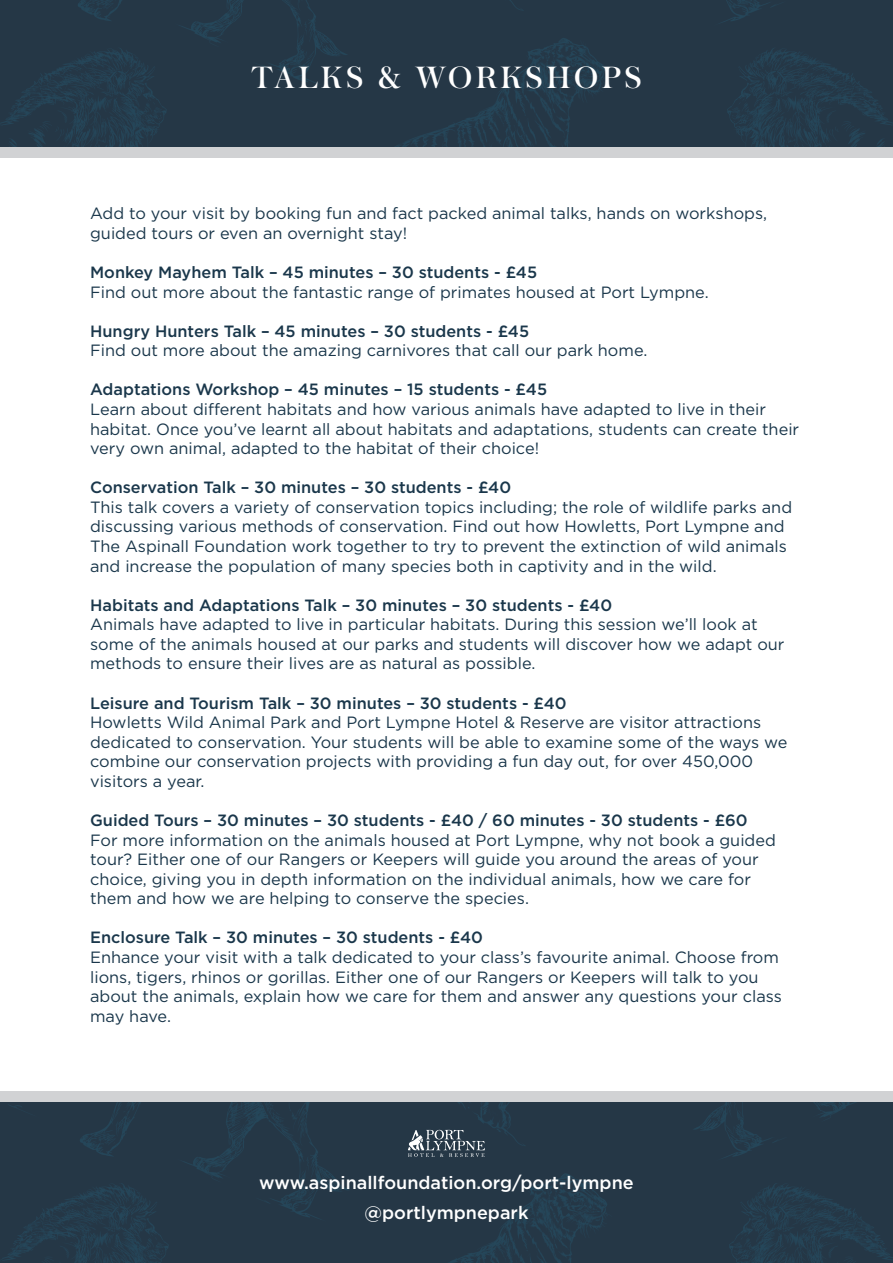
<style>
.page{position:relative;width:893px;height:1263px;background:#fff}
.page>*{position:absolute;margin:0;border:0;box-sizing:border-box;transform-origin:0 0}
.t1{font:32.4px "Austin";letter-spacing:.1em;color:#fff;scale:1.11 1}
.t2{font:500 18px "Gotham";color:#fff}
.t3{font:16.35px/19.5px "Gotham";color:#1a374b}
.t4{font:500 16.35px "Gotham";color:#1a374b}
</style>
<div class="page">
<img style="left:0;top:0;width:893px;height:148px">
<div style="left:0;top:148px;width:893px;height:10px;background:#d1d2d4"></div>
<img style="left:0;top:1102px;width:893px;height:161px">
<div style="left:0;top:1091px;width:893px;height:11px;background:#d1d2d4"></div>
<svg style="left:408px;top:1130px;width:77px;height:27px"></svg>
<p class="t1" style="left:251px;top:56px;width:353px">TALKS &amp; WORKSHOPS</p>
<p class="t3" style="left:90px;top:203px;width:679px">Add to your visit by booking fun and fact packed animal talks, hands on workshops, guided tours or even an overnight stay!</p>
<p class="t4" style="left:90px;top:261px;width:449px">Monkey Mayhem Talk – 45 minutes – 30 students - £45</p>
<p class="t3" style="left:90px;top:282px;width:620px">Find out more about the fantastic range of primates housed at Port Lympne.</p>
<p class="t4" style="left:90px;top:320px;width:441px">Hungry Hunters Talk – 45 minutes – 30 students - £45</p>
<p class="t3" style="left:90px;top:340px;width:559px">Find out more about the amazing carnivores that call our park home.</p>
<p class="t4" style="left:90px;top:379px;width:459px">Adaptations Workshop – 45 minutes – 15 students - £45</p>
<p class="t3" style="left:90px;top:399px;width:711px">Learn about different habitats and how various animals have adapted to live in their habitat. Once you’ve learnt all about habitats and adaptations, students can create their very own animal, adapted to the habitat of their choice!</p>
<p class="t4" style="left:90px;top:477px;width:423px">Conservation Talk – 30 minutes – 30 students - £40</p>
<p class="t3" style="left:90px;top:497px;width:703px">This talk covers a variety of conservation topics including; the role of wildlife parks and discussing various methods of conservation. Find out how Howletts, Port Lympne and The Aspinall Foundation work together to try to prevent the extinction of wild animals and increase the population of many species both in captivity and in the wild.</p>
<p class="t4" style="left:90px;top:594px;width:524px">Habitats and Adaptations Talk – 30 minutes – 30 students - £40</p>
<p class="t3" style="left:90px;top:614px;width:696px">Animals have adapted to live in particular habitats. During this session we’ll look at some of the animals housed at our parks and students will discover how we adapt our methods to ensure their lives are as natural as possible.</p>
<p class="t4" style="left:90px;top:692px;width:478px">Leisure and Tourism Talk – 30 minutes – 30 students - £40</p>
<p class="t3" style="left:90px;top:712px;width:699px">Howletts Wild Animal Park and Port Lympne Hotel &amp; Reserve are visitor attractions dedicated to conservation. Your students will be able to examine some of the ways we combine our conservation projects with providing a fun day out, for over 450,000</p>
<p class="t3" style="left:90px;top:771px;width:116px">visitors a year.</p>
<p class="t4" style="left:90px;top:809px;width:659px">Guided Tours – 30 minutes – 30 students - £40 / 60 minutes - 30 students - £60</p>
<p class="t3" style="left:90px;top:830px;width:687px">For more information on the animals housed at Port Lympne, why not book a guided tour? Either one of our Rangers or Keepers will guide you around the areas of your choice, giving you in depth information on the individual animals, how we care for</p>
<p class="t3" style="left:90px;top:888px;width:440px">them and how we are helping to conserve the species.</p>
<p class="t4" style="left:90px;top:927px;width:394px">Enclosure Talk – 30 minutes – 30 students - £40</p>
<p class="t3" style="left:90px;top:947px;width:690px">Enhance your visit with a talk dedicated to your class’s favourite animal. Choose from</p>
<p class="t3" style="left:90px;top:967px;width:693px">lions, tigers, rhinos or gorillas. Either one of our Rangers or Keepers will talk to you about the animals, explain how we care for them and answer any questions your class may have.</p>
<p class="t2" style="left:259px;top:1170px;width:376px">www.aspinallfoundation.org/port-lympne</p>
<p class="t2" style="left:364px;top:1200px;width:165px">@portlympnepark</p>
</div>
